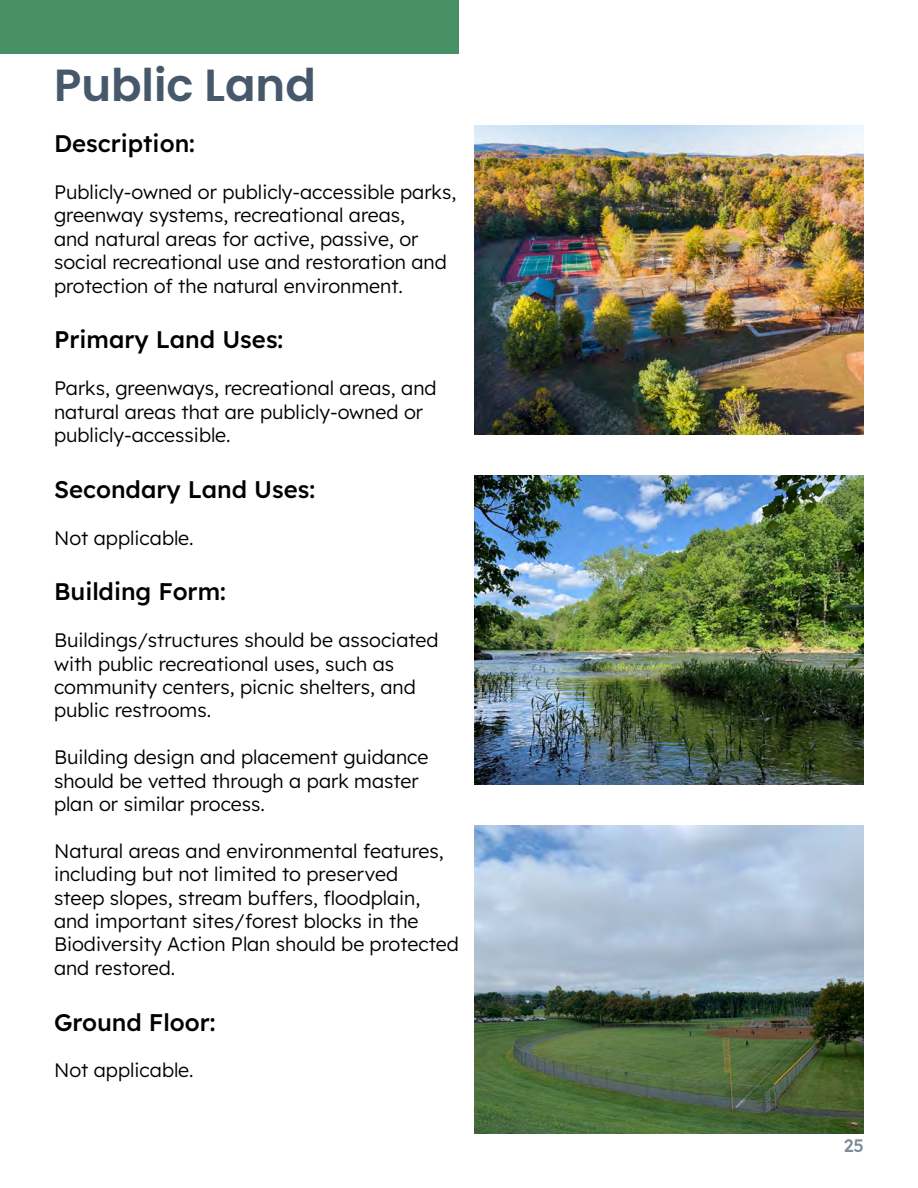
<style>
.page{position:relative;width:918px;height:1188px;background:#fff}
.page>*{position:absolute;margin:0;border:0;box-sizing:border-box;transform-origin:0 0}
.t1{font:600 45px "Poppins";color:#47586b}
.t2{font:500 24px "Lexend Deca";color:#000}
.t3{font:300 19.5px/23.4px "Lexend Deca";color:#000}
.t4{font:500 18px "Lexend Deca";color:#7e8b97}
</style>
<div class="page">
<img style="left:474px;top:125px;width:390px;height:309px">
<img style="left:474px;top:475px;width:390px;height:309px">
<img style="left:474px;top:825px;width:390px;height:309px">
<div style="left:0;top:0;width:459px;height:54px;background:#478f64"></div>
<h1 class="t1" style="left:54px;top:59px;width:263px">Public Land</h1>
<p class="t2" style="left:54px;top:126px;width:142px">Description:</p>
<p class="t3" style="left:54px;top:179px;width:404px">Publicly-owned or publicly-accessible parks, greenway systems, recreational areas,<br>and natural areas for active, passive, or social recreational use and restoration and protection of the natural environment.</p>
<p class="t2" style="left:54px;top:323px;width:231px">Primary Land Uses:</p>
<p class="t3" style="left:54px;top:375px;width:384px">Parks, greenways, recreational areas, and natural areas that are publicly-owned or publicly-accessible.</p>
<p class="t2" style="left:54px;top:472px;width:263px">Secondary Land Uses:</p>
<p class="t3" style="left:54px;top:525px;width:141px">Not applicable.</p>
<p class="t2" style="left:54px;top:575px;width:173px">Building Form:</p>
<p class="t3" style="left:54px;top:627px;width:386px">Buildings/structures should be associated with public recreational uses, such as community centers, picnic shelters, and public restrooms.</p>
<p class="t3" style="left:54px;top:744px;width:376px">Building design and placement guidance should be vetted through a park master plan or similar process.</p>
<p class="t3" style="left:54px;top:838px;width:406px">Natural areas and environmental features, including but not limited to preserved<br>steep slopes, stream buffers, floodplain, and important sites/forest blocks in the Biodiversity Action Plan should be protected and restored.</p>
<p class="t2" style="left:54px;top:1005px;width:163px">Ground Floor:</p>
<p class="t3" style="left:54px;top:1058px;width:141px">Not applicable.</p>
<p class="t4" style="left:844px;top:1133px;width:22px">25</p>
</div>
